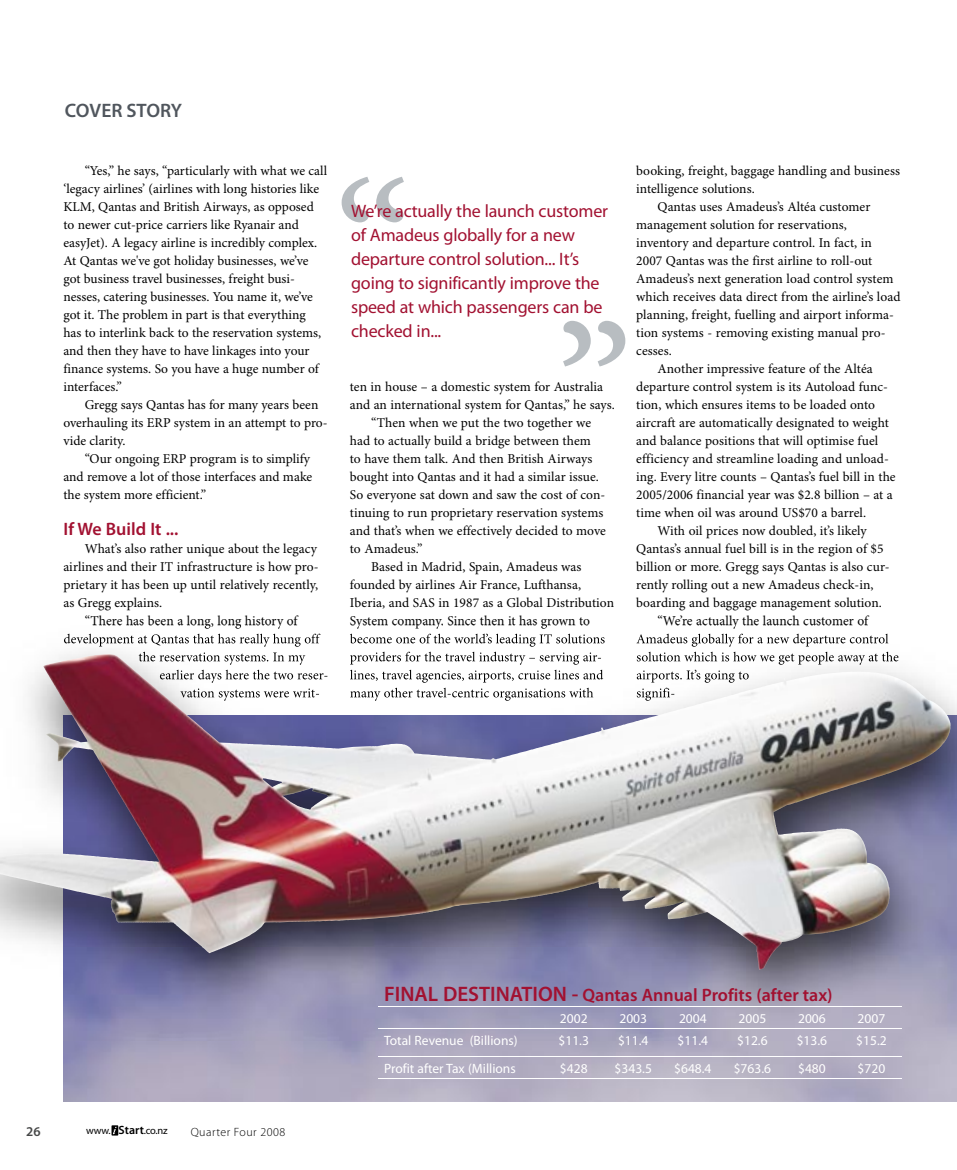
<style>
.page{position:relative;width:957px;height:1170px;background:#fff}
.page>*{position:absolute;margin:0;border:0;box-sizing:border-box;transform-origin:0 0}
.t1{font:600 19.5px "Myriad Pro";color:#50565d}
.t2{font:18px/24px "Myriad Pro";letter-spacing:-.01em;color:#a21131}
.t3{font:600 18px "Myriad Pro";color:#a21131}
.t4{font:13.5px/18px "Minion Pro";color:#000}
.t5{font:13.5px "Myriad Pro";color:#fff}
.t6{font:600 13.5px "Myriad Pro";color:#474848}
.t7{font:300 12px "Myriad Pro";letter-spacing:.04em;color:#000}
.t8{font:10.5px "Myriad Pro";letter-spacing:-.015em;color:#000}
.s1{font-weight:600;font-size:12px}
.s2{font-size:21px}
</style>
<div class="page">
<svg style="left:111px;top:1125px;width:7px;height:10px"></svg>
<img style="left:63px;top:729px;width:894px;height:372px">
<svg style="left:342px;top:177px;width:62px;height:45px"></svg>
<svg style="left:563px;top:321px;width:62px;height:45px"></svg>
<img style="left:28px;top:628px;width:929px;height:101px">
<img style="left:0;top:728px;width:107px;height:312px">
<img style="left:92px;top:625px;width:205px;height:3px">
<img style="left:64px;top:633px;width:256px;height:13px">
<img style="left:139px;top:651px;width:166px;height:13px">
<img style="left:160px;top:669px;width:167px;height:13px">
<img style="left:180px;top:688px;width:139px;height:12px">
<img style="left:351px;top:625px;width:237px;height:3px">
<img style="left:350px;top:633px;width:255px;height:13px">
<img style="left:350px;top:651px;width:251px;height:13px">
<img style="left:350px;top:669px;width:253px;height:13px">
<img style="left:350px;top:687px;width:144px;height:13px">
<img style="left:666px;top:625px;width:202px;height:3px">
<img style="left:636px;top:633px;width:252px;height:13px">
<img style="left:637px;top:651px;width:262px;height:13px">
<img style="left:637px;top:669px;width:112px;height:2px">
<img style="left:494px;top:671px;width:393px;height:88px">
<hr style="left:378px;top:1006px;width:166px;height:1px;background:#fff">
<hr style="left:544px;top:1006px;width:59px;height:1px;background:#fff">
<hr style="left:603px;top:1006px;width:60px;height:1px;background:#fff">
<hr style="left:663px;top:1006px;width:59px;height:1px;background:#fff">
<hr style="left:722px;top:1006px;width:60px;height:1px;background:#fff">
<hr style="left:782px;top:1006px;width:59px;height:1px;background:#fff">
<hr style="left:841px;top:1006px;width:60px;height:1px;background:#fff">
<hr style="left:378px;top:1028px;width:166px;height:1px;background:#fff">
<hr style="left:544px;top:1028px;width:59px;height:1px;background:#fff">
<hr style="left:603px;top:1028px;width:60px;height:1px;background:#fff">
<hr style="left:663px;top:1028px;width:59px;height:1px;background:#fff">
<hr style="left:722px;top:1028px;width:60px;height:1px;background:#fff">
<hr style="left:782px;top:1028px;width:59px;height:1px;background:#fff">
<hr style="left:841px;top:1028px;width:60px;height:1px;background:#fff">
<hr style="left:378px;top:1056px;width:166px;height:1px;background:#fff">
<hr style="left:544px;top:1056px;width:59px;height:1px;background:#fff">
<hr style="left:603px;top:1056px;width:60px;height:1px;background:#fff">
<hr style="left:663px;top:1056px;width:59px;height:1px;background:#fff">
<hr style="left:722px;top:1056px;width:60px;height:1px;background:#fff">
<hr style="left:782px;top:1056px;width:59px;height:1px;background:#fff">
<hr style="left:841px;top:1056px;width:60px;height:1px;background:#fff">
<hr style="left:378px;top:1078px;width:166px;height:1px;background:#fff">
<hr style="left:544px;top:1078px;width:59px;height:1px;background:#fff">
<hr style="left:603px;top:1078px;width:60px;height:1px;background:#fff">
<hr style="left:663px;top:1078px;width:59px;height:1px;background:#fff">
<hr style="left:722px;top:1078px;width:60px;height:1px;background:#fff">
<hr style="left:782px;top:1078px;width:59px;height:1px;background:#fff">
<hr style="left:841px;top:1078px;width:60px;height:1px;background:#fff">
<h1 class="t1" style="left:65px;top:99px;width:119px">COVER STORY</h1>
<p class="t4" style="left:63px;top:162px;width:265px;text-indent:21px">“Yes,” he says, “particularly with what we call ‘legacy airlines’ (airlines with long histories like KLM, Qantas and British Airways, as opposed to newer cut-price carriers like Ryanair and easyJet). A legacy airline is incredibly complex.<br>At Qantas we've got holiday businesses, we’ve got business travel businesses, freight busi&shy;nesses, catering businesses. You name it, we’ve got it. The problem in part is that everything<br>has to interlink back to the reservation systems, and then they have to have linkages into your finance systems. So you have a huge number of interfaces.”</p>
<p class="t4" style="left:63px;top:396px;width:266px;text-indent:21px">Gregg says Qantas has for many years been overhauling its ERP system in an attempt to pro&shy;vide clarity.</p>
<p class="t4" style="left:63px;top:450px;width:250px;text-indent:21px">“Our ongoing ERP program is to simplify and remove a lot of those interfaces and make the system more efficient.”</p>
<h2 class="t3" style="left:63px;top:519px;width:116px">If We Build It ...</h2>
<p class="t4" style="left:85px;top:540px;width:234px">What’s also rather unique about the legacy</p>
<p class="t4" style="left:63px;top:558px;width:257px">airlines and their IT infrastructure is how pro-</p>
<p class="t4" style="left:63px;top:576px;width:256px">prietary it has been up until relatively recently,</p>
<p class="t4" style="left:63px;top:594px;width:100px">as Gregg explains.</p>
<p class="t4" style="left:85px;top:612px;width:214px">“There has been a long, long history of</p>
<h2 class="t2" style="left:351px;top:199px;width:258px">We’re actually the launch customer of Amadeus globally for a new departure control solution... It’s going to significantly improve the speed at which passengers can be checked in...</h2>
<p class="t4" style="left:350px;top:378px;width:255px">ten in house – a domestic system for Australia</p>
<p class="t4" style="left:350px;top:396px;width:267px">and an international system for Qantas,” he says.</p>
<p class="t4" style="left:371px;top:414px;width:221px">“Then when we put the two together we</p>
<p class="t4" style="left:350px;top:432px;width:243px">had to actually build a bridge between them</p>
<p class="t4" style="left:350px;top:450px;width:244px">to have them talk. And then British Airways</p>
<p class="t4" style="left:350px;top:468px;width:250px">bought into Qantas and it had a similar issue.</p>
<p class="t4" style="left:350px;top:486px;width:257px">So everyone sat down and saw the cost of con-</p>
<p class="t4" style="left:350px;top:504px;width:255px">tinuing to run proprietary reservation systems</p>
<p class="t4" style="left:350px;top:522px;width:258px">and that’s when we effectively decided to move</p>
<p class="t4" style="left:350px;top:540px;width:74px">to Amadeus.”</p>
<p class="t4" style="left:371px;top:558px;width:212px">Based in Madrid, Spain, Amadeus was</p>
<p class="t4" style="left:350px;top:576px;width:233px">founded by airlines Air France, Lufthansa,</p>
<p class="t4" style="left:350px;top:594px;width:266px">Iberia, and SAS in 1987 as a Global Distribution</p>
<p class="t4" style="left:350px;top:612px;width:242px">System company. Since then it has grown to</p>
<p class="t4" style="left:636px;top:162px;width:265px">booking, freight, baggage handling and business</p>
<p class="t4" style="left:636px;top:180px;width:120px">intelligence solutions.</p>
<p class="t4" style="left:657px;top:198px;width:214px">Qantas uses Amadeus’s Altéa customer</p>
<p class="t4" style="left:636px;top:216px;width:212px">management solution for reservations,</p>
<p class="t4" style="left:636px;top:234px;width:237px">inventory and departure control. In fact, in</p>
<p class="t4" style="left:636px;top:252px;width:238px">2007 Qantas was the first airline to roll-out</p>
<p class="t4" style="left:636px;top:270px;width:259px">Amadeus’s next generation load control system</p>
<p class="t4" style="left:636px;top:288px;width:266px">which receives data direct from the airline’s load</p>
<p class="t4" style="left:636px;top:306px;width:259px">planning, freight, fuelling and airport informa-</p>
<p class="t4" style="left:636px;top:324px;width:251px">tion systems - removing existing manual pro-</p>
<p class="t4" style="left:636px;top:342px;width:37px">cesses.</p>
<p class="t4" style="left:657px;top:360px;width:217px">Another impressive feature of the Altéa</p>
<p class="t4" style="left:636px;top:378px;width:253px">departure control system is its Autoload func-</p>
<p class="t4" style="left:636px;top:396px;width:240px">tion, which ensures items to be loaded onto</p>
<p class="t4" style="left:636px;top:414px;width:254px">aircraft are automatically designated to weight</p>
<p class="t4" style="left:636px;top:432px;width:243px">and balance positions that will optimise fuel</p>
<p class="t4" style="left:636px;top:450px;width:254px">efficiency and streamline loading and unload-</p>
<p class="t4" style="left:636px;top:468px;width:261px">ing. Every litre counts – Qantas’s fuel bill in the</p>
<p class="t4" style="left:636px;top:486px;width:258px">2005/2006 financial year was $2.8 billion – at a</p>
<p class="t4" style="left:636px;top:504px;width:231px">time when oil was around US$70 a barrel.</p>
<p class="t4" style="left:657px;top:522px;width:211px">With oil prices now doubled, it’s likely</p>
<p class="t4" style="left:636px;top:540px;width:249px">Qantas’s annual fuel bill is in the region of $5</p>
<p class="t4" style="left:636px;top:558px;width:255px">billion or more. Gregg says Qantas is also cur-</p>
<p class="t4" style="left:636px;top:576px;width:239px">rently rolling out a new Amadeus check-in,</p>
<p class="t4" style="left:636px;top:594px;width:247px">boarding and baggage management solution.</p>
<p class="t4" style="left:657px;top:612px;width:212px">“We’re actually the launch customer of</p>
<p class="t6" style="left:26px;top:1123px;width:16px">26</p>
<p class="t8" style="left:86px;top:1124px;width:83px">www. <span class="s1">Start</span>.co.nz</p>
<p class="t7" style="left:191px;top:1124px;width:96px">Quarter Four 2008</p>
<h2 class="t3" style="left:384px;top:984px;width:450px"><span class="s2">FINAL DESTINATION -</span> Qantas Annual Profits (after tax)</h2>
<p class="t5" style="left:560px;top:1010px;width:29px">2002</p>
<p class="t5" style="left:619px;top:1010px;width:29px">2003</p>
<p class="t5" style="left:679px;top:1010px;width:29px">2004</p>
<p class="t5" style="left:738px;top:1010px;width:29px">2005</p>
<p class="t5" style="left:798px;top:1010px;width:29px">2006</p>
<p class="t5" style="left:857px;top:1010px;width:29px">2007</p>
<p class="t5" style="left:384px;top:1032px;width:135px">Total Revenue (Billions)</p>
<p class="t5" style="left:558px;top:1032px;width:32px">$11.3</p>
<p class="t5" style="left:618px;top:1032px;width:32px">$11.4</p>
<p class="t5" style="left:677px;top:1032px;width:32px">$11.4</p>
<p class="t5" style="left:737px;top:1032px;width:32px">$12.6</p>
<p class="t5" style="left:796px;top:1032px;width:32px">$13.6</p>
<p class="t5" style="left:856px;top:1032px;width:32px">$15.2</p>
<p class="t5" style="left:384px;top:1060px;width:133px">Profit after Tax (Millions</p>
<p class="t5" style="left:560px;top:1060px;width:29px">$428</p>
<p class="t5" style="left:614px;top:1060px;width:39px">$343.5</p>
<p class="t5" style="left:674px;top:1060px;width:39px">$648.4</p>
<p class="t5" style="left:733px;top:1060px;width:39px">$763.6</p>
<p class="t5" style="left:798px;top:1060px;width:29px">$480</p>
<p class="t5" style="left:857px;top:1060px;width:29px">$720</p>
</div>
